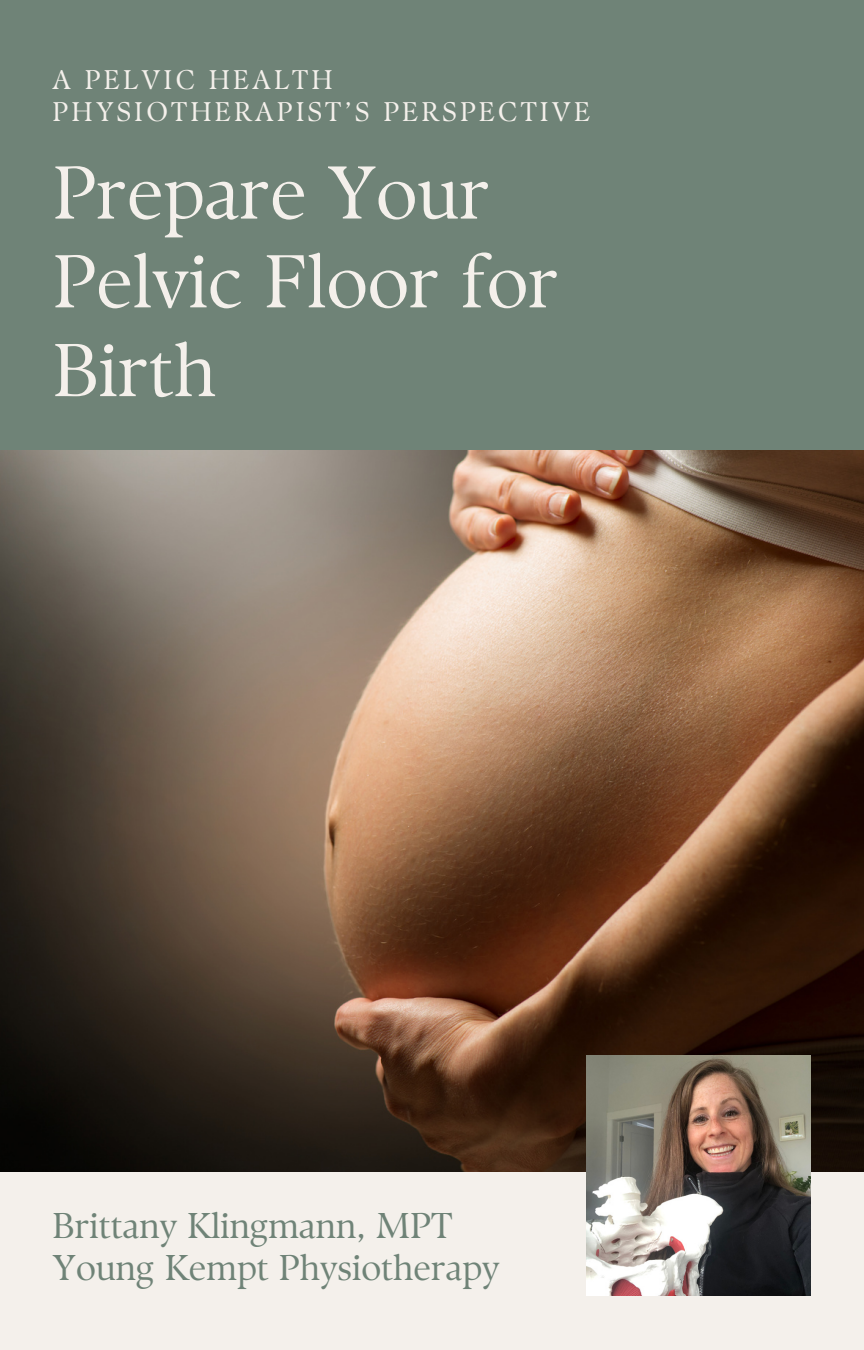
<style>
.page{position:relative;width:864px;height:1350px;background:#6f8377}
.page>*{position:absolute;margin:0;border:0;box-sizing:border-box;transform-origin:0 0}
.t1{font:74.7px/88.9px "TY Serif D";color:#f4f0eb}
.t2{font:35.77px "TY Serif D";color:#6f8377}
.t3{font:27px/31.9px "TY Serif D";letter-spacing:.12em;color:#f4f0eb}
</style>
<div class="page">
<div style="left:0;top:1151px;width:864px;height:199px;background:#f4f0eb"></div>
<img style="left:0;top:451px;width:864px;height:720px">
<img style="left:586px;top:1056px;width:224px;height:239px">
<p class="t3" style="left:53px;top:63px;width:539px">A PELVIC HEALTH<br>PHYSIOTHERAPIST’S PERSPECTIVE</p>
<p class="t1" style="left:53px;top:148px;width:508px">Prepare Your<br>Pelvic Floor for<br>Birth</p>
<p class="t2" style="left:53px;top:1204px;width:401px">Brittany Klingmann, MPT</p>
<p class="t2" style="left:53px;top:1247px;width:448px">Young Kempt Physiotherapy</p>
</div>
